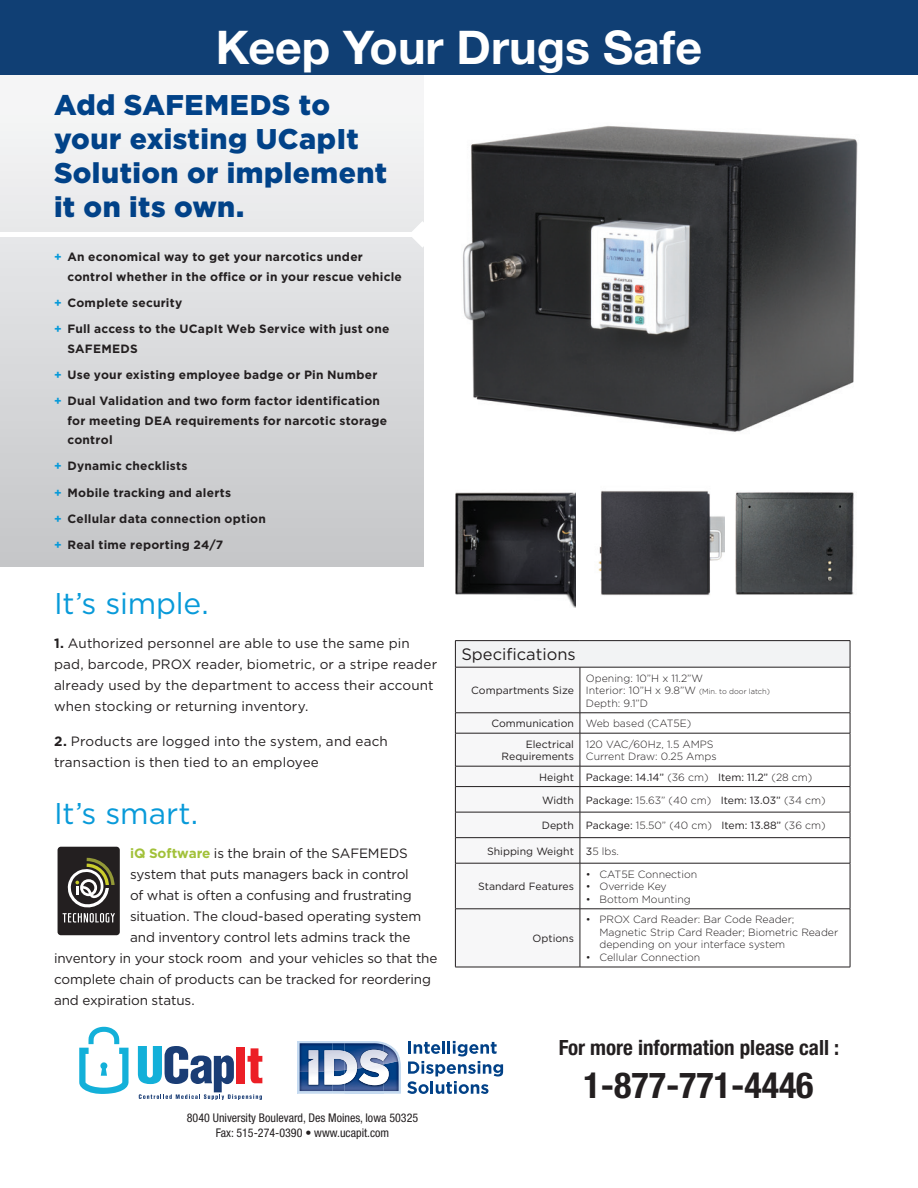
<style>
.page{position:relative;width:918px;height:1188px;background:#fff}
.page>*{position:absolute;margin:0;border:0;box-sizing:border-box;transform-origin:0 0}
.t1{font:700 46.5px "Helvetica Neue LTW1 G";color:#fff}
.t2{font:700 condensed 36px "Helvetica Neue LTW1 G";color:#231f20}
.Back_Header{font:30px "Gotham";letter-spacing:-.005em;color:#089ad9}
.SideBar_Headers{font:900 28.5px/34.2px "Gotham";letter-spacing:.015em;color:#014288}
.t3{font:700 condensed 21px "Helvetica Neue LTW1 G";color:#231f20}
.t4{font:16.5px "Gotham";color:#231f20}
.Body_Copy{font:13.5px/21px "Gotham";letter-spacing:-.005em;color:#231f20}
.t5{font:700 12px/19.5px "Gotham";letter-spacing:.02em;color:#231f20}
.t6{font:condensed 12px "Helvetica Neue LTW1 G";color:#231f20}
.t7{font:300 10.5px/12.6px "Gotham";color:#231f20}
.t8{font:10.5px/12.6px "Gotham";color:#231f20;text-align:right}
.s1{color:#089ad9}
.s2{font-weight:700}
.s3{font-weight:700;color:#a2c13a}
.s4{font-size:7.5px}
.s5{font-weight:300}
.s6{font-weight:400}
</style>
<div class="page">
<img style="left:463px;top:126px;width:395px;height:306px">
<img style="left:598px;top:490px;width:127px;height:106px">
<img style="left:455px;top:492px;width:121px;height:116px">
<div style="left:0;top:75px;width:424px;height:492px;background:linear-gradient(to bottom,#f7f8f9,#c4c5c8)"></div>
<svg style="left:409px;top:221px;width:15px;height:27px"></svg>
<div style="left:0;top:232px;width:426px;height:5px;background:#fff"></div>
<div style="left:58px;top:847px;width:62px;height:88px;background:#231f20;border-radius:3px"></div>
<svg style="left:63px;top:857px;width:52px;height:66px"></svg>
<div style="left:0;top:0;width:918px;height:75px;background:#103f74"></div>
<div style="left:455px;top:641px;width:395px;height:26px;background:#f2f3f4"></div>
<svg style="left:581px;top:668px;width:269px;height:299px"></svg>
<hr style="left:850px;top:667px;width:1px;height:46px;background:#231f20">
<hr style="left:580px;top:713px;width:270px;height:1px;background:#231f20">
<svg style="left:850px;top:713px;width:1px;height:20px"></svg>
<hr style="left:580px;top:733px;width:270px;height:1px;background:#231f20">
<hr style="left:850px;top:733px;width:1px;height:33px;background:#231f20">
<hr style="left:580px;top:766px;width:270px;height:1px;background:#231f20">
<hr style="left:580px;top:786px;width:270px;height:1px;background:#231f20">
<hr style="left:580px;top:812px;width:270px;height:1px;background:#231f20">
<hr style="left:580px;top:837px;width:270px;height:1px;background:#231f20">
<svg style="left:850px;top:766px;width:1px;height:97px"></svg>
<hr style="left:580px;top:863px;width:270px;height:1px;background:#231f20">
<hr style="left:850px;top:863px;width:1px;height:46px;background:#231f20">
<hr style="left:580px;top:909px;width:270px;height:1px;background:#231f20">
<hr style="left:850px;top:909px;width:1px;height:58px;background:#231f20">
<hr style="left:455px;top:967px;width:125px;height:1px;background:#231f20">
<hr style="left:580px;top:967px;width:270px;height:1px;background:#231f20">
<hr style="left:455px;top:640px;width:125px;height:1px;background:#231f20">
<svg style="left:455px;top:641px;width:126px;height:326px"></svg>
<hr style="left:580px;top:640px;width:270px;height:1px;background:#231f20">
<svg style="left:850px;top:641px;width:1px;height:26px"></svg>
<hr style="left:455px;top:667px;width:125px;height:1px;background:#231f20">
<hr style="left:580px;top:667px;width:270px;height:1px;background:#231f20">
<svg style="left:79px;top:1027px;width:50px;height:67px"></svg>
<svg style="left:138px;top:1046px;width:124px;height:54px"></svg>
<svg style="left:407px;top:1041px;width:96px;height:53px"></svg>
<svg style="left:297px;top:1041px;width:104px;height:53px;background:#738eb6"></svg>
<img style="left:324px;top:1069px;width:33px;height:16px">
<img style="left:359px;top:1065px;width:30px;height:20px">
<img style="left:735px;top:492px;width:119px;height:103px">
<p class="t1" style="left:216px;top:18px;width:488px">Keep Your Drugs Safe</p>
<p class="SideBar_Headers" style="left:54px;top:87px;width:335px">Add SAFEMEDS to your existing UCapIt<br>Solution or implement it on its own.</p>
<p class="t5" style="left:68px;top:247px;width:336px;text-indent:-14px"><span class="s1">+</span> An economical way to get your narcotics under control whether in the office or in your rescue vehicle</p>
<p class="t5" style="left:54px;top:293px;width:130px"><span class="s1">+</span> Complete security</p>
<p class="t5" style="left:68px;top:319px;width:324px;text-indent:-14px"><span class="s1">+</span> Full access to the UCapIt Web Service with just one<br>SAFEMEDS</p>
<p class="t5" style="left:54px;top:365px;width:325px"><span class="s1">+</span> Use your existing employee badge or Pin Number</p>
<p class="t5" style="left:68px;top:391px;width:321px;text-indent:-14px"><span class="s1">+</span> Dual Validation and two form factor identification for meeting DEA requirements for narcotic storage control</p>
<p class="t5" style="left:54px;top:456px;width:135px"><span class="s1">+</span> Dynamic checklists</p>
<p class="t5" style="left:54px;top:483px;width:179px"><span class="s1">+</span> Mobile tracking and alerts</p>
<p class="t5" style="left:54px;top:509px;width:213px"><span class="s1">+</span> Cellular data connection option</p>
<p class="t5" style="left:54px;top:535px;width:171px"><span class="s1">+</span> Real time reporting 24/7</p>
<p class="Back_Header" style="left:54px;top:584px;width:156px">It’s simple.</p>
<p class="Body_Copy" style="left:54px;top:633px;width:385px"><span class="s2">1.</span> Authorized personnel are able to use the same pin pad, barcode, PROX reader, biometric, or a stripe reader already used by the department to access their account when stocking or returning inventory.</p>
<p class="Body_Copy" style="left:54px;top:730px;width:335px"><span class="s2">2.</span> Products are logged into the system, and each transaction is then tied to an employee</p>
<p class="Back_Header" style="left:54px;top:794px;width:146px">It’s smart.</p>
<p class="Body_Copy" style="left:130px;top:843px;width:279px"><span class="s3">iQ Software</span> is the brain of the SAFEMEDS</p>
<p class="Body_Copy" style="left:130px;top:864px;width:280px">system that puts managers back in control</p>
<p class="Body_Copy" style="left:130px;top:885px;width:283px">of what is often a confusing and frustrating</p>
<p class="Body_Copy" style="left:130px;top:906px;width:293px">situation. The cloud-based operating system</p>
<p class="Body_Copy" style="left:130px;top:927px;width:282px">and inventory control lets admins track the</p>
<p class="Body_Copy" style="left:54px;top:948px;width:385px">inventory in your stock room and your vehicles so that the</p>
<p class="Body_Copy" style="left:54px;top:969px;width:379px">complete chain of products can be tracked for reordering</p>
<p class="Body_Copy" style="left:54px;top:990px;width:142px">and expiration status.</p>
<p class="t6" style="left:187px;top:1111px;width:233px">8040 University Boulevard, Des Moines, Iowa 50325</p>
<p class="t6" style="left:216px;top:1125px;width:175px">Fax: 515-274-0390 • www.ucapit.com</p>
<p class="t4" style="left:461px;top:643px;width:116px">Specifications</p>
<p class="t8" style="left:471px;top:684px;width:104px">Compartments Size</p>
<p class="t7" style="left:586px;top:671px;width:186px">Opening: 10”H x 11.2”W<br>Interior: 10”H x 9.8”W <span class="s4">(Min. to door latch)<br></span>Depth: 9.1”D</p>
<p class="t8" style="left:492px;top:717px;width:84px">Communication</p>
<p class="t7" style="left:586px;top:717px;width:107px">Web based (CAT5E)</p>
<p class="t8" style="left:502px;top:737px;width:74px">Electrical<br>Requirements</p>
<p class="t7" style="left:586px;top:737px;width:132px">120 VAC/60Hz, 1.5 AMPS<br>Current Draw: 0.25 Amps</p>
<p class="t8" style="left:539px;top:770px;width:36px">Height</p>
<p class="t8" style="left:586px;top:770px;width:228px">Package: 14.14” <span class="s5">(36 cm)</span> Item: 11.2” <span class="s5">(28 cm)</span></p>
<p class="t8" style="left:542px;top:793px;width:33px">Width</p>
<p class="t8" style="left:586px;top:793px;width:241px">Package: <span class="s5">15.63” (40 cm)</span> Item: 13.03” <span class="s5">(34 cm)</span></p>
<p class="t8" style="left:542px;top:819px;width:34px">Depth</p>
<p class="t8" style="left:586px;top:819px;width:241px">Package: <span class="s5">15.50” (40 cm)</span> Item: 13.88” <span class="s5">(36 cm)</span></p>
<p class="t8" style="left:487px;top:844px;width:88px">Shipping Weight</p>
<p class="t7" style="left:586px;top:844px;width:35px"><span class="s6">3</span>5 lbs.</p>
<p class="t8" style="left:478px;top:880px;width:97px">Standard Features</p>
<p class="t7" style="left:586px;top:867px;width:113px">• CAT5E Connection</p>
<p class="t7" style="left:586px;top:880px;width:82px">• Override Key</p>
<p class="t7" style="left:586px;top:893px;width:106px">• Bottom Mounting</p>
<p class="t8" style="left:533px;top:932px;width:43px">Options</p>
<p class="t7" style="left:599px;top:913px;width:240px;text-indent:-14px">• PROX Card Reader: Bar Code Reader;<br>Magnetic Strip Card Reader; Biometric Reader depending on your interface system</p>
<p class="t7" style="left:586px;top:951px;width:116px">• Cellular Connection</p>
<p class="t3" style="left:559px;top:1035px;width:282px">For more information please call :</p>
<p class="t2" style="left:584px;top:1064px;width:232px">1-877-771-4446</p>
</div>
